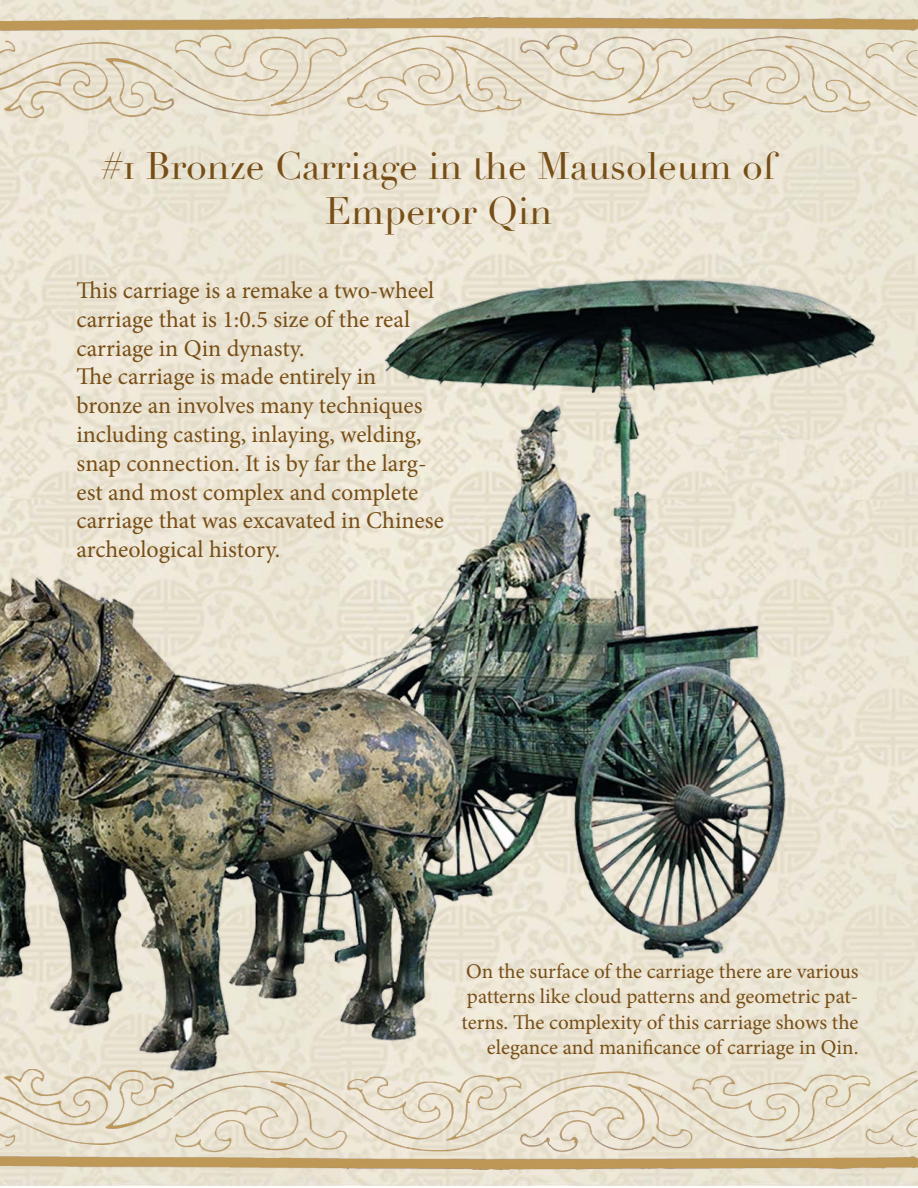
<style>
.page{position:relative;width:918px;height:1188px;background:#fff}
.page>*{position:absolute;margin:0;border:0;box-sizing:border-box;transform-origin:0 0}
.t1{font:37.5px/45px "Didot";color:#774e16;text-align:center}
.t2{font:24px/28.8px "Minion Pro";letter-spacing:-.005em;color:#774e16}
.t3{font:21px/25.2px "Minion Pro";color:#774e16;text-align:right}
</style>
<div class="page">
<img style="left:0;top:0;width:918px;height:1186px">
<img style="left:0;top:1160px;width:918px;height:10px">
<img style="left:0;top:17px;width:918px;height:100px">
<img style="left:0;top:224px;width:918px;height:936px">
<p class="t1" style="left:102px;top:145px;width:675px">#1 Bronze Carriage in the Mausoleum of<br>Emperor Qin</p>
<p class="t2" style="left:77px;top:276px;width:359px">This carriage is a remake a two-wheel carriage that is 1:0.5 size of the real carriage in Qin dynasty.</p>
<p class="t2" style="left:77px;top:362px;width:369px">The carriage is made entirely in bronze an involves many techniques including casting, inlaying, welding, snap connection. It is by far the larg&shy;est and most complex and complete carriage that was excavated in Chinese archeological history.</p>
<p class="t3" style="left:462px;top:959px;width:398px">On the surface of the carriage there are various patterns like cloud patterns and geometric pat&shy;terns. The complexity of this carriage shows the elegance and manificance of carriage in Qin.</p>
</div>
